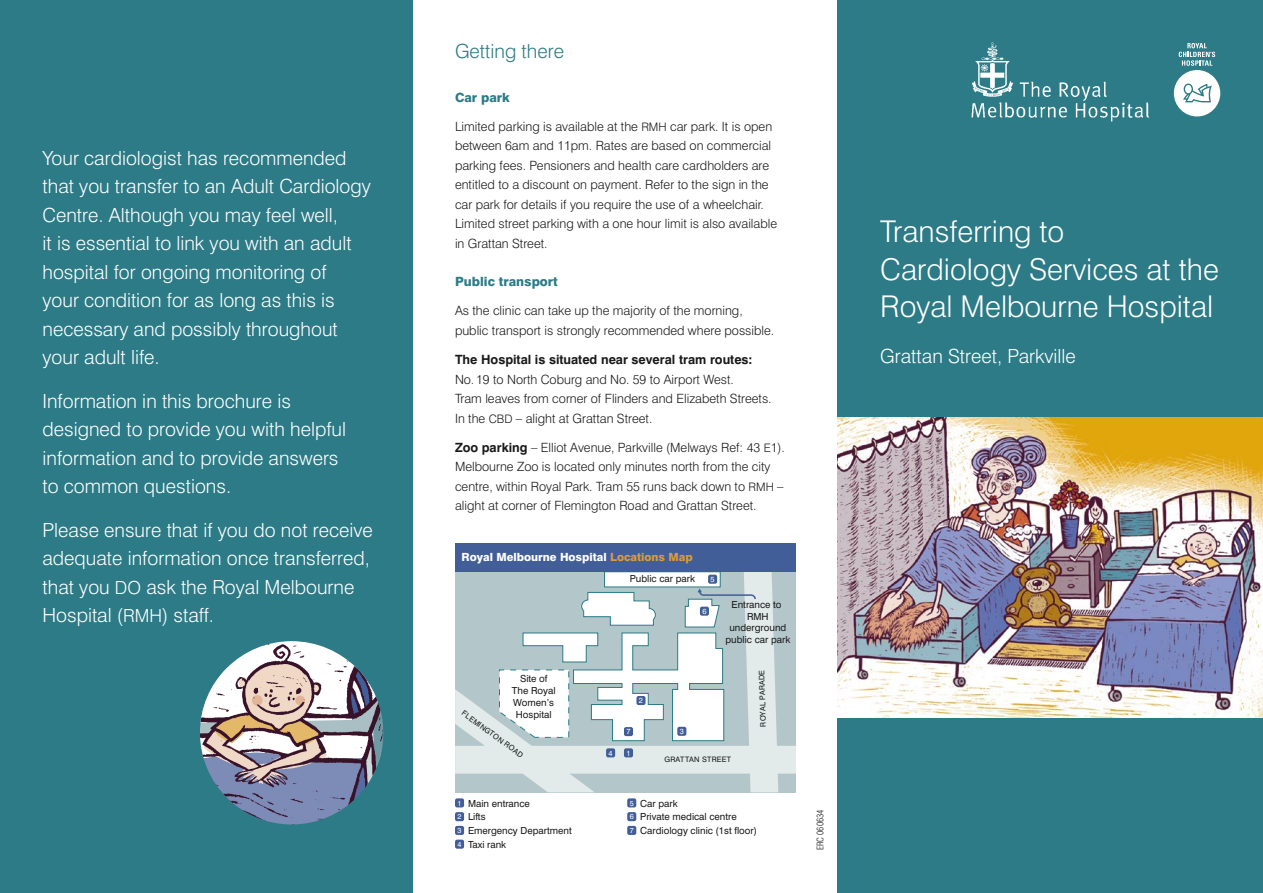
<style>
.page{position:relative;width:1263px;height:893px;background:#fff}
.page>*{position:absolute;margin:0;border:0;box-sizing:border-box;transform-origin:0 0}
.t1{font:300 30px/37.5px "Swiss 721 BT";color:#fff}
.Feature_para{font:300 19.5px/28.5px "Swiss 721 BT";color:#fff}
.Feature_para-2{font:300 19.5px "Swiss 721 BT";color:#2c7b86}
.body_copy{font:300 12.75px/19.5px "Swiss 721 BT";color:#191919}
.headings{font:800 12.75px "Swiss 721 BT";color:#2c7b86}
.t2{font:800 11.25px "Swiss 721 BT";color:#fff}
.t3{font:9.75px/11.7px "Swiss 721 BT";color:#191919;text-align:center}
.t4{font:300 condensed 9px "Swiss 721 BT";color:#191919}
.t5{font:7.5px "Swiss 721 BT";letter-spacing:.03em;color:#191919}
.t6{font:7.5px "Swiss 721 BT";color:#fff}
.t7{font:7.35px/13.8px "Swiss 721 BT";color:#fff;text-align:justify}
.s1{font-size:18px}
.s2{font-size:11.7px}
.s3{font-weight:700}
.s4{color:#d99d39}
</style>
<div class="page">
<img style="left:838px;top:417px;width:425px;height:302px">
<div style="left:838px;top:0;width:425px;height:417px;background:#2c7b86"></div>
<div style="left:838px;top:719px;width:425px;height:174px;background:#2c7b86"></div>
<div style="left:0;top:0;width:412px;height:893px;background:#2c7b86"></div>
<svg style="left:1174px;top:43px;width:46px;height:73px"></svg>
<svg style="left:455px;top:572px;width:340px;height:220px;background:#c8d7d8"></svg>
<div style="left:455px;top:798px;width:9px;height:9px;background:#415e99;border-radius:2px"></div>
<div style="left:455px;top:812px;width:9px;height:9px;background:#415e99;border-radius:2px"></div>
<div style="left:455px;top:826px;width:9px;height:9px;background:#415e99;border-radius:2px"></div>
<div style="left:455px;top:840px;width:9px;height:9px;background:#415e99;border-radius:2px"></div>
<div style="left:627px;top:798px;width:9px;height:9px;background:#415e99;border-radius:2px"></div>
<div style="left:627px;top:812px;width:9px;height:9px;background:#415e99;border-radius:2px"></div>
<div style="left:627px;top:826px;width:9px;height:9px;background:#415e99;border-radius:2px"></div>
<div style="left:604px;top:572px;width:116px;height:15px;background:#fff"></div>
<div style="left:455px;top:543px;width:340px;height:29px;background:#415e99"></div>
<svg style="left:499px;top:588px;width:258px;height:154px"></svg>
<div style="left:700px;top:607px;width:9px;height:9px;background:#415e99;border-radius:2px"></div>
<div style="left:624px;top:748px;width:9px;height:9px;background:#415e99;border-radius:2px"></div>
<div style="left:606px;top:748px;width:9px;height:9px;background:#415e99;border-radius:2px"></div>
<div style="left:624px;top:727px;width:9px;height:9px;background:#415e99;border-radius:2px"></div>
<div style="left:636px;top:696px;width:9px;height:9px;background:#415e99;border-radius:2px"></div>
<div style="left:708px;top:575px;width:9px;height:9px;background:#415e99;border-radius:2px"></div>
<div style="left:677px;top:727px;width:9px;height:9px;background:#415e99;border-radius:2px"></div>
<svg style="left:200px;top:641px;width:183px;height:183px"></svg>
<img style="left:200px;top:641px;width:183px;height:183px;border-radius:50%">
<img style="left:971px;top:42px;width:179px;height:80px">
<p class="Feature_para" style="left:43px;top:143px;width:330px">Your cardiologist has recommended that you transfer to an Adult Cardiology Centre. Although you may feel well,<br>it is essential to link you with an adult hospital for ongoing monitoring of<br>your condition for as long as this is necessary and possibly throughout your adult life.</p>
<p class="Feature_para" style="left:43px;top:386px;width:305px">Information in this brochure is designed to provide you with helpful information and to provide answers to common questions.</p>
<p class="Feature_para" style="left:43px;top:515px;width:332px">Please ensure that if you do not receive adequate information once transferred, that you <span class="s1">DO</span> ask the Royal Melbourne Hospital (<span class="s1">RMH</span>) staff.</p>
<p class="Feature_para-2" style="left:455px;top:39px;width:111px">Getting there</p>
<p class="headings" style="left:455px;top:89px;width:56px">Car park</p>
<p class="body_copy" style="left:455px;top:117px;width:324px">Limited parking is available at the <span class="s2">RMH</span> car park. It is open between 6am and 11pm. Rates are based on commercial parking fees. Pensioners and health care cardholders are entitled to a discount on payment. Refer to the sign in the car park for details if you require the use of a wheelchair.<br>Limited street parking with a one hour limit is also available in Grattan Street.</p>
<p class="headings" style="left:455px;top:274px;width:104px">Public transport</p>
<p class="body_copy" style="left:455px;top:301px;width:321px">As the clinic can take up the majority of the morning, public transport is strongly recommended where possible.</p>
<p class="body_copy" style="left:455px;top:350px;width:318px"><span class="s3">The Hospital is situated near several tram routes:<br></span>No. 19 to North Coburg and No. 59 to Airport West.<br>Tram leaves from corner of Flinders and Elizabeth Streets.<br>In the <span class="s2">CBD</span> – alight at Grattan Street.</p>
<p class="body_copy" style="left:455px;top:438px;width:331px"><span class="s3">Zoo parking</span> – Elliot Avenue, Parkville (Melways Ref: 43 <span class="s2">E</span>1).<br>Melbourne Zoo is located only minutes north from the city centre, within Royal Park. Tram 55 runs back down to <span class="s2">RMH</span> – alight at corner of Flemington Road and Grattan Street.</p>
<p class="t2" style="left:462px;top:550px;width:233px">Royal Melbourne Hospital <span class="s4">Locations Map</span></p>
<p class="t3" style="left:630px;top:573px;width:67px">Public car park</p>
<p class="t6" style="left:710px;top:575px;width:6px">5</p>
<p class="t6" style="left:702px;top:607px;width:6px">6</p>
<p class="t3" style="left:725px;top:599px;width:66px">Entrance to<br>RMH underground public car park</p>
<p class="t3" style="left:512px;top:672px;width:45px">Site of<br>The Royal<br>Women’s<br>Hospital</p>
<p class="t5" style="left:759px;top:727px;width:58px;rotate:-92deg">ROYAL PARADE</p>
<p class="t5" style="left:664px;top:755px;width:68px">GRATTAN STREET</p>
<p class="t6" style="left:639px;top:696px;width:6px">2</p>
<p class="t5" style="left:465px;top:709px;width:75px;rotate:36deg">FLEMINGTON ROAD</p>
<p class="t6" style="left:680px;top:727px;width:6px">3</p>
<p class="t6" style="left:626px;top:727px;width:6px">7</p>
<p class="t6" style="left:608px;top:748px;width:6px">4</p>
<p class="t6" style="left:626px;top:748px;width:6px">1</p>
<p class="t7" style="left:457px;top:796px;width:6px">1<br>2<br>3<br>4</p>
<p class="t3" style="left:640px;top:796px;width:118px;line-height:13.5px;text-align:left">Car park<br>Private medical centre<br>Cardiology clinic (1st floor)</p>
<p class="t3" style="left:468px;top:796px;width:105px;line-height:13.6px;text-align:left">Main entrance<br>Lifts<br>Emergency Department<br>Taxi rank</p>
<p class="t7" style="left:630px;top:796px;width:6px">5</p>
<p class="t7" style="left:630px;top:810px;width:6px">6<br>7</p>
<p class="t4" style="left:815px;top:850px;width:42px;rotate:-90deg">ERC 060634</p>
<p class="t1" style="left:880px;top:212px;width:340px">Transferring to<br>Cardiology Services at the<br>Royal Melbourne Hospital</p>
<p class="Feature_para" style="left:880px;top:341px;width:197px">Grattan Street, Parkville</p>
</div>
